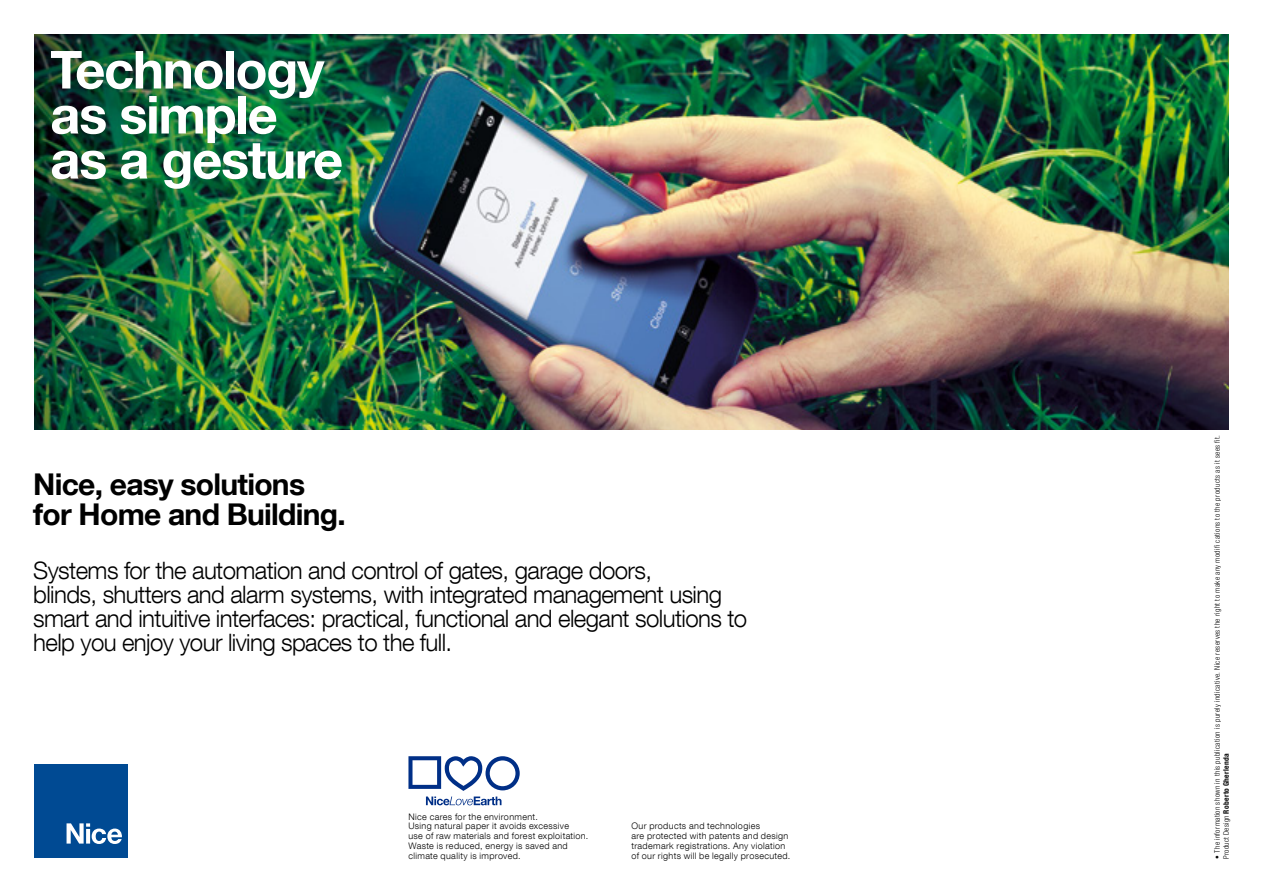
<style>
.page{position:relative;width:1263px;height:893px;background:#fff}
.page>*{position:absolute;margin:0;border:0;box-sizing:border-box;transform-origin:0 0}
.t1{font:700 52.5px/45px "Helvetica Neue LT Com";letter-spacing:-.025em;color:#fff}
.t2{font:700 30px/30px "Helvetica Neue LT Com";letter-spacing:-.025em;color:#000}
.t3{font:300 24px/24px "Helvetica Neue LT Com";letter-spacing:-.025em;color:#000}
.t4{font:300 9px/9.8px "Helvetica Neue LT Com";letter-spacing:.04em;color:#000}
.t5{font:300 condensed 7.5px/9px "Helvetica Neue LT Pro";letter-spacing:.05em;color:#000}
.s1{font-weight:700}
</style>
<div class="page">
<div style="left:34px;top:765px;width:94px;height:93px;background:#004a93"></div>
<svg style="left:67px;top:823px;width:55px;height:21px"></svg>
<img style="left:35px;top:34px;width:1194px;height:395px">
<svg style="left:408px;top:756px;width:112px;height:49px"></svg>
<h1 class="t1" style="left:50px;top:46px;width:294px">Technology as simple as a gesture</h1>
<h2 class="t2" style="left:33px;top:468px;width:314px">Nice, easy solutions for Home and Building.</h2>
<p class="t3" style="left:33px;top:558px;width:715px">Systems for the automation and control of gates, garage doors,<br>blinds, shutters and alarm systems, with integrated management using smart and intuitive interfaces: practical, functional and elegant solutions to help you enjoy your living spaces to the full.</p>
<p class="t4" style="left:408px;top:811px;width:181px">Nice cares for the environment.<br>Using natural paper it avoids excessive<br>use of raw materials and forest exploitation.<br>Waste is reduced, energy is saved and climate quality is improved.</p>
<p class="t4" style="left:631px;top:821px;width:160px">Our products and technologies<br>are protected with patents and design trademark registrations. Any violation of our rights will be legally prosecuted.</p>
<p class="t5" style="left:1213px;top:859px;width:426px;rotate:-90deg">• The information shown in this publication is purely indicative. Nice reserves the right to make any modifi cations to the products as it sees fit.<br>Product Design <span class="s1">Roberto Gherlenda</span></p>
</div>
